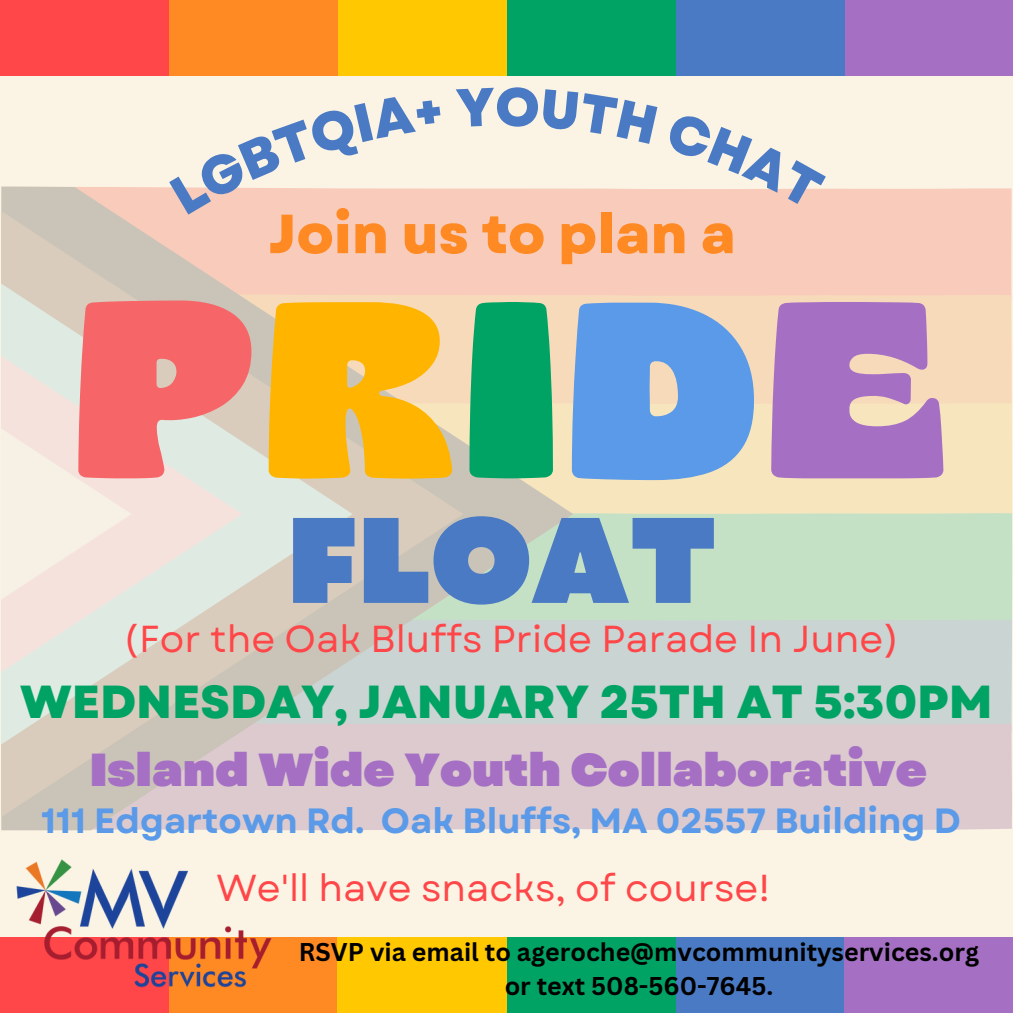
<style>
.page{position:relative;width:1013px;height:1013px;background:#fff}
.page>*{position:absolute;margin:0;border:0;box-sizing:border-box;transform-origin:0 0}
.t1{font:900 249px "Gliker";letter-spacing:.045em;color:#f66668}
.t2{font:900 121.25px "Garet";color:#4b7ac4}
.t3{font:800 55px "Garet";color:#ff8a24}
.t4{font:800 46.25px "Garet";color:#00a364}
.t5{font:900 46.25px "Garet";color:#a570c4}
.t6{font:37.5px "Garet";color:#ff4649}
.t7{font:700 35px "Garet";color:#5a9ae8}
.t8{font:700 25px/34.8px "Canva Sans";color:#000;text-align:center}
.s1{color:#ffb400}
.s2{color:#00a364}
.s3{color:#5a9ae8}
.s4{color:#a570c4}
</style>
<div class="page">
<div style="left:0;top:0;width:1012px;height:1012px;background:#fbf4e4"></div>
<div style="left:169px;top:937px;width:228px;height:75px;background:#ff8a24"></div>
<div style="left:338px;top:937px;width:211px;height:75px;background:#ffc800"></div>
<div style="left:507px;top:937px;width:191px;height:75px;background:#00a364"></div>
<div style="left:675px;top:937px;width:236px;height:75px;background:#4b7ac4"></div>
<div style="left:844px;top:937px;width:168px;height:75px;background:#a570c4"></div>
<div style="left:169px;top:0;width:168px;height:76px;background:#ff8a24"></div>
<div style="left:0;top:0;width:169px;height:76px;background:#ff4649"></div>
<div style="left:507px;top:0;width:192px;height:76px;background:#00a364"></div>
<div style="left:338px;top:0;width:168px;height:76px;background:#ffc800"></div>
<div style="left:676px;top:0;width:213px;height:76px;background:#4b7ac4"></div>
<div style="left:845px;top:0;width:167px;height:76px;background:#a570c4"></div>
<img style="left:0;top:859px;width:272px;height:153px">
<div style="left:573px;top:188px;width:438px;height:105px;background:#f8cbba"></div>
<div style="left:573px;top:293px;width:438px;height:109px;background:#f7daba"></div>
<div style="left:573px;top:402px;width:439px;height:109px;background:#f7e5bd"></div>
<div style="left:573px;top:511px;width:439px;height:107px;background:#c4e1c6"></div>
<div style="left:573px;top:618px;width:439px;height:104px;background:#cad4d2"></div>
<div style="left:573px;top:722px;width:439px;height:108px;background:#dccacf"></div>
<svg style="left:1px;top:186px;width:572px;height:644px;background:#e0d2c2"></svg>
<svg style="left:1px;top:211px;width:462px;height:606px;background:#ddcbc0"></svg>
<svg style="left:1px;top:283px;width:351px;height:461px;background:#d7d0c3"></svg>
<svg style="left:1px;top:356px;width:241px;height:316px;background:#e4e1d8"></svg>
<svg style="left:1px;top:428px;width:131px;height:171px"></svg>
<svg style="left:169px;top:186px;width:272px;height:28px;background:#f8cebd"></svg>
<div style="left:665px;top:188px;width:161px;height:21px;background:#f8cbba"></div>
<h3 class="t3" style="left:268px;top:194px;width:468px">Join us to plan a</h3>
<h1 class="t1" style="left:74px;top:236px;width:874px">P<span class="s1">R</span><span class="s2">I</span><span class="s3">D</span><span class="s4">E</span></h1>
<h2 class="t2" style="left:287px;top:473px;width:431px">FLOAT</h2>
<h3 class="t6" style="left:123px;top:611px;width:777px">(For the Oak Bluffs Pride Parade In June)</h3>
<h3 class="t4" style="left:20px;top:668px;width:974px">WEDNESDAY, JANUARY 25TH AT 5:30PM</h3>
<h3 class="t5" style="left:90px;top:736px;width:838px">Island Wide Youth Collaborative</h3>
<h3 class="t7" style="left:41px;top:795px;width:921px">111 Edgartown Rd. Oak Bluffs, MA 02557 Building D</h3>
<h3 class="t6" style="left:216px;top:861px;width:555px">We'll have snacks, of course!</h3>
<p class="t8" style="left:299px;top:933px;width:681px">RSVP via email to ageroche@mvcommunityservices.org or text 508-560-7645.</p>
</div>
